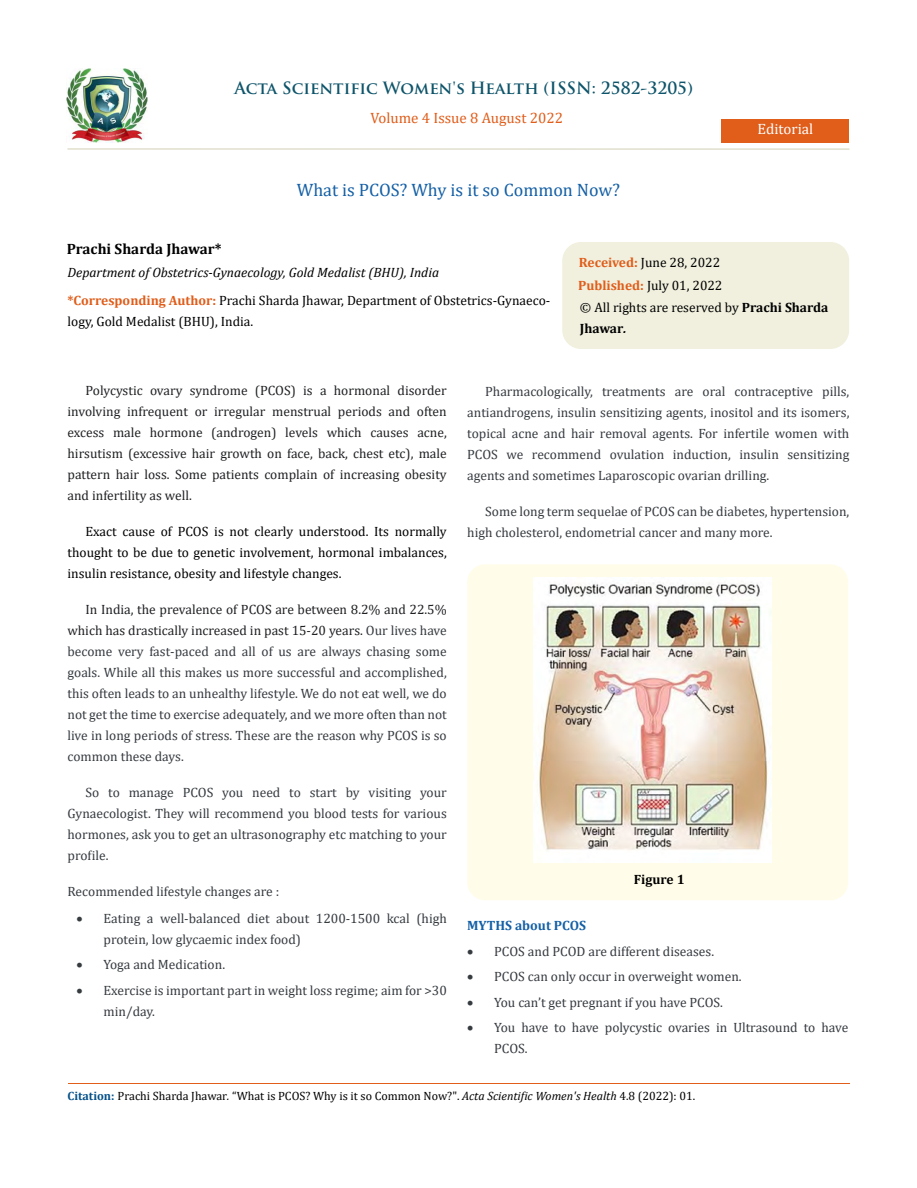
<style>
.page{position:relative;width:917px;height:1188px;background:#fff}
.page>*{position:absolute;margin:0;border:0;box-sizing:border-box;transform-origin:0 0}
.t1{font:18px "Cambria";color:#1560a6}
.t2{font:700 16.5px "Trajan Pro";color:#0e546a}
.t3{font:15px "Cambria";color:#e05d1a}
.t4{font:700 15px "Cambria";color:#000}
.t5{font:15px "Cambria";color:#fff}
.t6{font:13.5px/21px "Cambria";color:#363b40}
.t7{font:13.5px/21px "Cambria";color:#202124;text-align:justify}
.t8{font:13.5px/21px "Cambria";color:#000}
.t9{font:italic 13.5px/27.6px "Cambria";color:#000}
.t10{font:700 13.5px "Cambria";color:#1560a6}
.t11{font:700 13.5px "Cambria";color:#000}
.t12{font:12px "Cambria";color:#000}
.s1{font-weight:700;font-style:normal;color:#e05d1a}
.s2{font-style:normal}
.s3{font-weight:700;color:#e05d1a}
.s4{font-weight:700}
.s5{font-weight:700;font-style:italic}
.s6{color:#202124}
.s7{font-weight:700;color:#035089}
.s8{font-style:italic}
</style>
<div class="page">
<img style="left:67px;top:68px;width:80px;height:74px">
<div style="left:721px;top:119px;width:128px;height:23px;background:#e05d1a"></div>
<div style="left:563px;top:243px;width:285px;height:105px;background:#f1f0de;border-radius:18px"></div>
<div style="left:562px;top:242px;width:287px;height:107px;border:2px solid #f1f0de;border-radius:18px"></div>
<div style="left:467px;top:564px;width:381px;height:336px;background:#fffde9;border-radius:18px"></div>
<img style="left:533px;top:577px;width:238px;height:286px">
<hr style="left:68px;top:1084px;width:781px;height:1px;background:#e05d1a">
<hr style="left:67px;top:148px;width:782px;height:2px;background:#e0dfcd">
<p class="t2" style="left:234px;top:77px;width:460px">Acta Scientific Women's Health (ISSN: 2582-3205)</p>
<p class="t3" style="left:370px;top:109px;width:194px">Volume 4 Issue 8 August 2022</p>
<h1 class="t1" style="left:297px;top:180px;width:325px">What is PCOS? Why is it so Common Now?</h1>
<p class="t5" style="left:757px;top:120px;width:57px">Editorial</p>
<p class="t4" style="left:67px;top:239px;width:156px">Prachi Sharda Jhawar*</p>
<p class="t9" style="left:67px;top:258px;width:484px">Department of Obstetrics-Gynaecology, Gold Medalist (BHU), India<br><span class="s1">*Corresponding Author:</span> <span class="s2">Prachi Sharda Jhawar, Department of Obstetrics-Gynaeco-</span></p>
<p class="t8" style="left:67px;top:310px;width:187px">logy, Gold Medalist (BHU), India.</p>
<p class="t8" style="left:578px;top:251px;width:146px;line-height:23px"><span class="s3">Received:</span> June 28, 2022<br><span class="s3">Published:</span> July 01, 2022</p>
<p class="t8" style="left:580px;top:297px;width:250px">© All rights are reserved by <span class="s4">Prachi Sharda<br>Jhawar</span><span class="s5">.</span></p>
<p class="t7" style="left:67px;top:379px;width:381px;text-indent:18px">Polycystic ovary syndrome (PCOS) is a hormonal disorder involving infrequent or irregular menstrual periods and often excess male hormone (androgen) levels which causes acne, hirsutism (excessive hair growth on face, back, chest etc), male pattern hair loss. Some patients complain of increasing obesity and infertility as well.</p>
<p class="t8" style="left:67px;top:520px;width:381px;text-align:justify;text-indent:18px">Exact cause of PCOS is not clearly understood. Its normally thought to be due to genetic involvement, hormonal imbalances, insulin resistance, obesity and lifestyle changes.</p>
<p class="t6" style="left:67px;top:598px;width:381px;text-align:justify;text-indent:18px"><span class="s6">In India, the prevalence of PCOS are between 8.2% and 22.5% which has drastically increased in past 15-20 years.</span> Our lives have become very fast-paced and all of us are always chasing some goals. While all this makes us more successful and accomplished, this often leads to an unhealthy lifestyle. We do not eat well, we do not get the time to exercise adequately, and we more often than not live in long periods of stress. These are the reason why PCOS is so common these days.</p>
<p class="t6" style="left:67px;top:781px;width:381px;text-align:justify;text-indent:18px">So to manage PCOS you need to start by visiting your Gynaecologist. They will recommend you blood tests for various hormones, ask you to get an ultrasonography etc matching to your profile.</p>
<p class="t6" style="left:67px;top:880px;width:213px">Recommended lifestyle changes are :</p>
<p class="t6" style="left:103px;top:907px;width:345px;text-indent:-27px">• Eating a well-balanced diet about 1200-1500 kcal (high protein, low glycaemic index food)</p>
<p class="t6" style="left:76px;top:954px;width:150px">• Yoga and Medication.</p>
<p class="t6" style="left:103px;top:979px;width:345px;text-indent:-27px">• Exercise is important part in weight loss regime; aim for &gt;30 min/day.</p>
<p class="t6" style="left:467px;top:380px;width:384px;text-align:justify;text-indent:18px">Pharmacologically, treatments are oral contraceptive pills, antiandrogens, insulin sensitizing agents, inositol and its isomers, topical acne and hair removal agents. For infertile women with PCOS we recommend ovulation induction, insulin sensitizing agents and sometimes Laparoscopic ovarian drilling.</p>
<p class="t6" style="left:467px;top:500px;width:384px;text-indent:18px">Some long term sequelae of PCOS can be diabetes, hypertension, high cholesterol, endometrial cancer and many more.</p>
<p class="t11" style="left:633px;top:870px;width:52px">Figure 1</p>
<p class="t10" style="left:467px;top:916px;width:120px">MYTHS about PCOS</p>
<p class="t6" style="left:467px;top:941px;width:248px">• PCOS and PCOD are different diseases.</p>
<p class="t6" style="left:467px;top:966px;width:276px">• PCOS can only occur in overweight women.</p>
<p class="t6" style="left:467px;top:992px;width:257px">• You can’t get pregnant if you have PCOS.</p>
<p class="t6" style="left:494px;top:1017px;width:355px;text-indent:-27px">• You have to have polycystic ovaries in Ultrasound to have<br>PCOS.</p>
<p class="t12" style="left:68px;top:1089px;width:629px"><span class="s7">Citation:</span> Prachi Sharda Jhawar<span class="s8">.</span> “What is PCOS? Why is it so Common Now?". <span class="s8">Acta Scientific Women's Health</span> 4.8 (2022): 01.</p>
</div>
